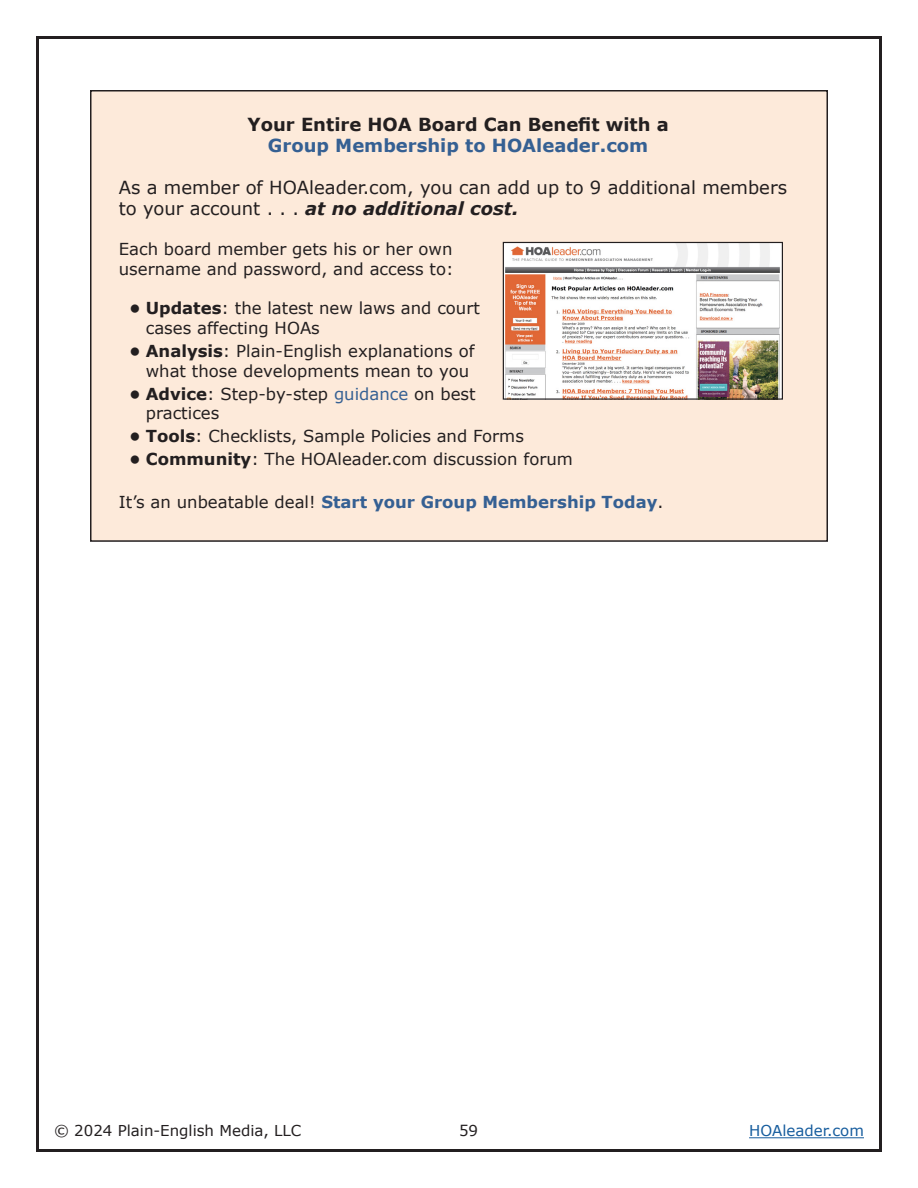
<style>
.page{position:relative;width:918px;height:1188px;background:#fff}
.page>*{position:absolute;margin:0;border:0;box-sizing:border-box;transform-origin:0 0}
.t1{font:18px/21.6px "Verdana";color:#231f20}
.t2{font:700 18px "Verdana";color:#231f20}
.t3{font:700 18px "Verdana";color:#356093}
.t4{font:16.5px/19.8px "Verdana";color:#231f20}
.t5{font:700 16.5px "Verdana";color:#356093}
.t6{font:15px "Verdana";color:#231f20}
.t7{font:15px "Verdana";color:#175d9e}
.s1{font-weight:700;font-style:italic}
.s2{font-weight:700}
.s3{color:#356093}
.s4{font-weight:400;color:#231f20}
</style>
<div class="page">
<hr style="left:749px;top:1137px;width:115px;height:1px;background:#175d9e">
<div style="left:91px;top:91px;width:736px;height:450px;background:#fdeada"></div>
<div style="left:90px;top:90px;width:738px;height:452px;border:2px solid #231f20"></div>
<img style="left:505px;top:244px;width:276px;height:154px">
<div style="left:503px;top:242px;width:280px;height:158px;border:1px solid #231f20"></div>
<p class="t2" style="left:247px;top:113px;width:423px">Your Entire HOA Board Can Benefit with a</p>
<p class="t3" style="left:268px;top:134px;width:382px">Group Membership to HOAleader.com</p>
<p class="t1" style="left:119px;top:177px;width:670px">As a member of HOAleader.com, you can add up to 9 additional members to your account . . . <span class="s1">at no additional cost.</span></p>
<p class="t4" style="left:119px;top:239px;width:336px">Each board member gets his or her own username and password, and access to:</p>
<p class="t4" style="left:146px;top:299px;width:336px;text-indent:-16px"><span class="s2">• Updates</span>: the latest new laws and court cases affecting HOAs</p>
<p class="t4" style="left:146px;top:341px;width:330px;text-indent:-16px"><span class="s2">• Analysis</span>: Plain-English explanations of what those developments mean to you</p>
<p class="t4" style="left:146px;top:384px;width:331px;text-indent:-16px"><span class="s2">• Advice</span>: Step-by-step <span class="s3">guidance</span> on best practices</p>
<p class="t4" style="left:129px;top:427px;width:396px"><span class="s2">• Tools</span>: Checklists, Sample Policies and Forms</p>
<p class="t4" style="left:129px;top:449px;width:445px"><span class="s2">• Community</span>: The HOAleader.com discussion forum</p>
<p class="t5" style="left:119px;top:491px;width:546px"><span class="s4">It’s an unbeatable deal!</span> Start your Group Membership Today<span class="s4">.</span></p>
<p class="t6" style="left:54px;top:1121px;width:249px">© 2024 Plain-English Media, LLC</p>
<p class="t6" style="left:459px;top:1121px;width:21px">59</p>
<p class="t7" style="left:749px;top:1121px;width:116px">HOAleader.com</p>
</div>
